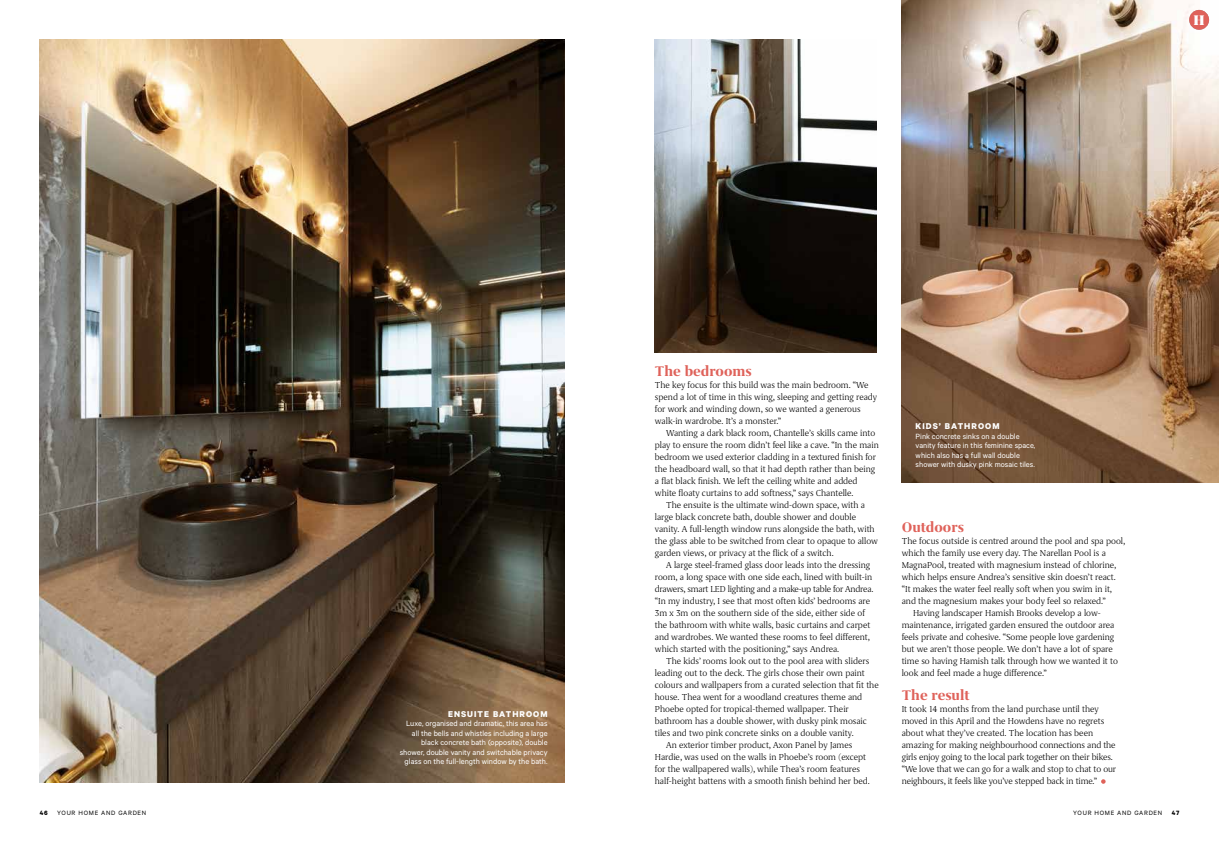
<style>
.page{position:relative;width:1219px;height:842px;background:#fff}
.page>*{position:absolute;margin:0;border:0;box-sizing:border-box;transform-origin:0 0}
.t1{font:700 16px "Grifo S";color:#df625a}
.t2{font:900 16px "Grifo M";color:#fff}
.t3{font:300 10px/12px "Grifo S";color:#000}
.t4{font:700 9.5px "Calibre";letter-spacing:.11em;color:#fff}
.t5{font:8.5px/9.5px "Calibre";color:#fff;text-align:right}
.t6{font:7px "Calibre";letter-spacing:.1em;color:#000}
.t7{font:700 7px "Calibre";color:#000}
</style>
<div class="page">
<img style="left:40px;top:40px;width:524px;height:742px">
<img style="left:901px;top:0;width:318px;height:483px">
<img style="left:655px;top:40px;width:221px;height:313px">
<svg style="left:1101px;top:779px;width:5px;height:5px"></svg>
<div style="left:1189px;top:10px;width:20px;height:20px;background:#df625a;border-radius:50%"></div>
<h1 class="t2" style="left:1193px;top:12px;width:13px">HX</h1>
<p class="t4" style="left:448px;top:708px;width:101px">ENSUITE BATHROOM</p>
<p class="t5" style="left:400px;top:718px;width:149px">Luxe, organised and dramatic, this area has all the bells and whistles including a large black concrete bath (opposite), double shower, double vanity and switchable privacy glass on the full-length window by the bath.</p>
<h1 class="t1" style="left:655px;top:362px;width:99px">The bedrooms</h1>
<p class="t3" style="left:655px;top:379px;width:224px">The key focus for this build was the main bedroom. “We spend a lot of time in this wing, sleeping and getting ready for work and winding down, so we wanted a generous walk-in wardrobe. It’s a monster.”</p>
<p class="t3" style="left:655px;top:427px;width:225px;text-indent:11px">Wanting a dark black room, Chantelle’s skills came into play to ensure the room didn’t feel like a cave. “In the main bedroom we used exterior cladding in a textured finish for the headboard wall, so that it had depth rather than being a flat black finish. We left the ceiling white and added white floaty curtains to add softness,” says Chantelle.</p>
<p class="t3" style="left:655px;top:499px;width:225px;text-indent:11px">The ensuite is the ultimate wind-down space, with a large black concrete bath, double shower and double vanity. A full-length window runs alongside the bath, with the glass able to be switched from clear to opaque to allow garden views, or privacy at the flick of a switch.</p>
<p class="t3" style="left:655px;top:559px;width:220px;text-indent:11px">A large steel-framed glass door leads into the dressing room, a long space with one side each, lined with built-in drawers, smart LED lighting and a make-up table for Andrea. “In my industry, I see that most often kids’ bedrooms are 3m x 3m on the southern side of the side, either side of the bathroom with white walls, basic curtains and carpet and wardrobes. We wanted these rooms to feel different, which started with the positioning,” says Andrea.</p>
<p class="t3" style="left:666px;top:655px;width:205px">The kids’ rooms look out to the pool area with sliders</p>
<p class="t3" style="left:655px;top:667px;width:211px">leading out to the deck. The girls chose their own paint</p>
<p class="t3" style="left:655px;top:679px;width:225px">colours and wallpapers from a curated selection that fit the</p>
<p class="t3" style="left:655px;top:691px;width:209px">house. Thea went for a woodland creatures theme and</p>
<p class="t3" style="left:655px;top:703px;width:195px">Phoebe opted for tropical-themed wallpaper. Their</p>
<p class="t3" style="left:655px;top:715px;width:214px">bathroom has a double shower, with dusky pink mosaic</p>
<p class="t3" style="left:655px;top:727px;width:200px">tiles and two pink concrete sinks on a double vanity.</p>
<p class="t3" style="left:666px;top:739px;width:188px">An exterior timber product, Axon Panel by James</p>
<p class="t3" style="left:655px;top:751px;width:213px">Hardie, was used on the walls in Phoebe’s room (except</p>
<p class="t3" style="left:655px;top:763px;width:207px">for the wallpapered walls), while Thea’s room features</p>
<p class="t3" style="left:655px;top:775px;width:217px">half-height battens with a smooth finish behind her bed.</p>
<p class="t4" style="left:916px;top:420px;width:85px">KIDS’ BATHROOM</p>
<p class="t5" style="left:916px;top:431px;width:121px;text-align:left">Pink concrete sinks on a double vanity feature in this feminine space, which also has a full wall double shower with dusky pink mosaic tiles.</p>
<h1 class="t1" style="left:902px;top:518px;width:64px">Outdoors</h1>
<p class="t3" style="left:902px;top:535px;width:225px">The focus outside is centred around the pool and spa pool,</p>
<p class="t3" style="left:902px;top:547px;width:206px">which the family use every day. The Narellan Pool is a</p>
<p class="t3" style="left:902px;top:559px;width:216px">MagnaPool, treated with magnesium instead of chlorine,</p>
<p class="t3" style="left:902px;top:571px;width:216px">which helps ensure Andrea’s sensitive skin doesn’t react.</p>
<p class="t3" style="left:902px;top:583px;width:212px">“It makes the water feel really soft when you swim in it,</p>
<p class="t3" style="left:902px;top:595px;width:206px">and the magnesium makes your body feel so relaxed.”</p>
<p class="t3" style="left:913px;top:607px;width:189px">Having landscaper Hamish Brooks develop a low-</p>
<p class="t3" style="left:902px;top:619px;width:214px">maintenance, irrigated garden ensured the outdoor area</p>
<p class="t3" style="left:902px;top:631px;width:214px">feels private and cohesive. “Some people love gardening</p>
<p class="t3" style="left:902px;top:643px;width:213px">but we aren’t those people. We don’t have a lot of spare</p>
<p class="t3" style="left:902px;top:655px;width:218px">time so having Hamish talk through how we wanted it to</p>
<p class="t3" style="left:902px;top:667px;width:147px">look and feel made a huge difference.”</p>
<h1 class="t1" style="left:902px;top:686px;width:69px">The result</h1>
<p class="t3" style="left:902px;top:703px;width:216px">It took 14 months from the land purchase until they moved in this April and the Howdens have no regrets about what they’ve created. The location has been amazing for making neighbourhood connections and the girls enjoy going to the local park together on their bikes. “We love that we can go for a walk and stop to chat to our neighbours, it feels like you’ve stepped back in time.”</p>
<p class="t7" style="left:40px;top:808px;width:9px">46</p>
<p class="t6" style="left:57px;top:808px;width:91px">YOUR HOME AND GARDEN</p>
<p class="t6" style="left:1073px;top:808px;width:91px">YOUR HOME AND GARDEN</p>
<p class="t7" style="left:1172px;top:808px;width:9px">47</p>
</div>
